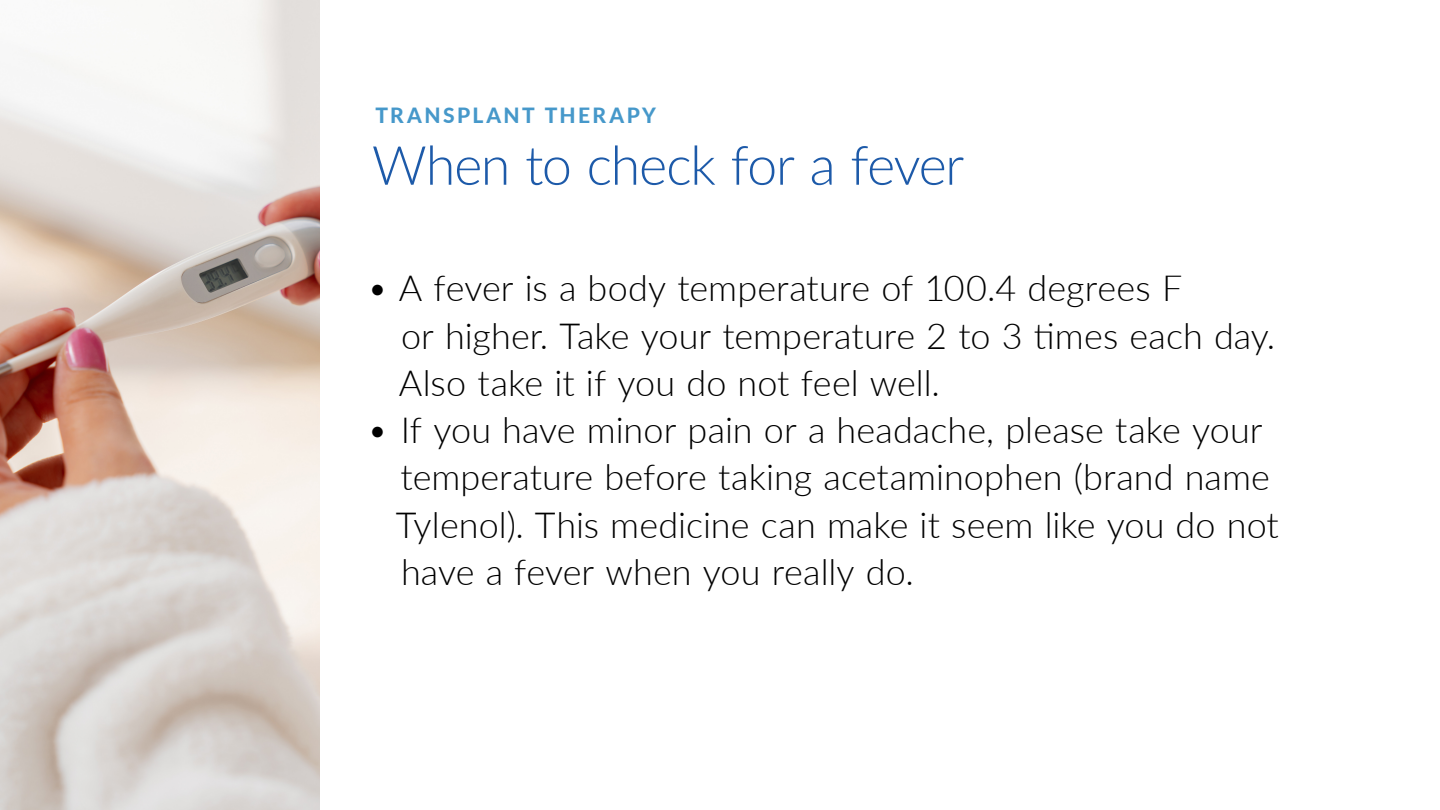
<style>
.page{position:relative;width:1440px;height:810px;background:#fff}
.page>*{position:absolute;margin:0;border:0;box-sizing:border-box;transform-origin:0 0}
.t1{font:300 54px "Lato";letter-spacing:-.03em;color:#1d5aa9}
.t2{font:300 36px/47.2px "Lato";color:#000}
.t3{font:800 21px "Lato";letter-spacing:.115em;color:#4698ca}
</style>
<div class="page">
<img style="left:0;top:0;width:320px;height:810px">
<p class="t3" style="left:375px;top:100px;width:282px">TRANSPLANT THERAPY</p>
<p class="t1" style="left:372px;top:128px;width:594px">When to check for a fever</p>
<p class="t2" style="left:399px;top:264px;width:878px;text-indent:-32px">• A fever is a body temperature of 100.4 degrees F<br>or higher. Take your temperature 2 to 3 times each day.<br>Also take it if you do not feel well.</p>
<p class="t2" style="left:396px;top:405px;width:885px;text-indent:-29px">• If you have minor pain or a headache, please take your temperature before taking acetaminophen (brand name Tylenol). This medicine can make it seem like you do not have a fever when you really do.</p>
</div>
